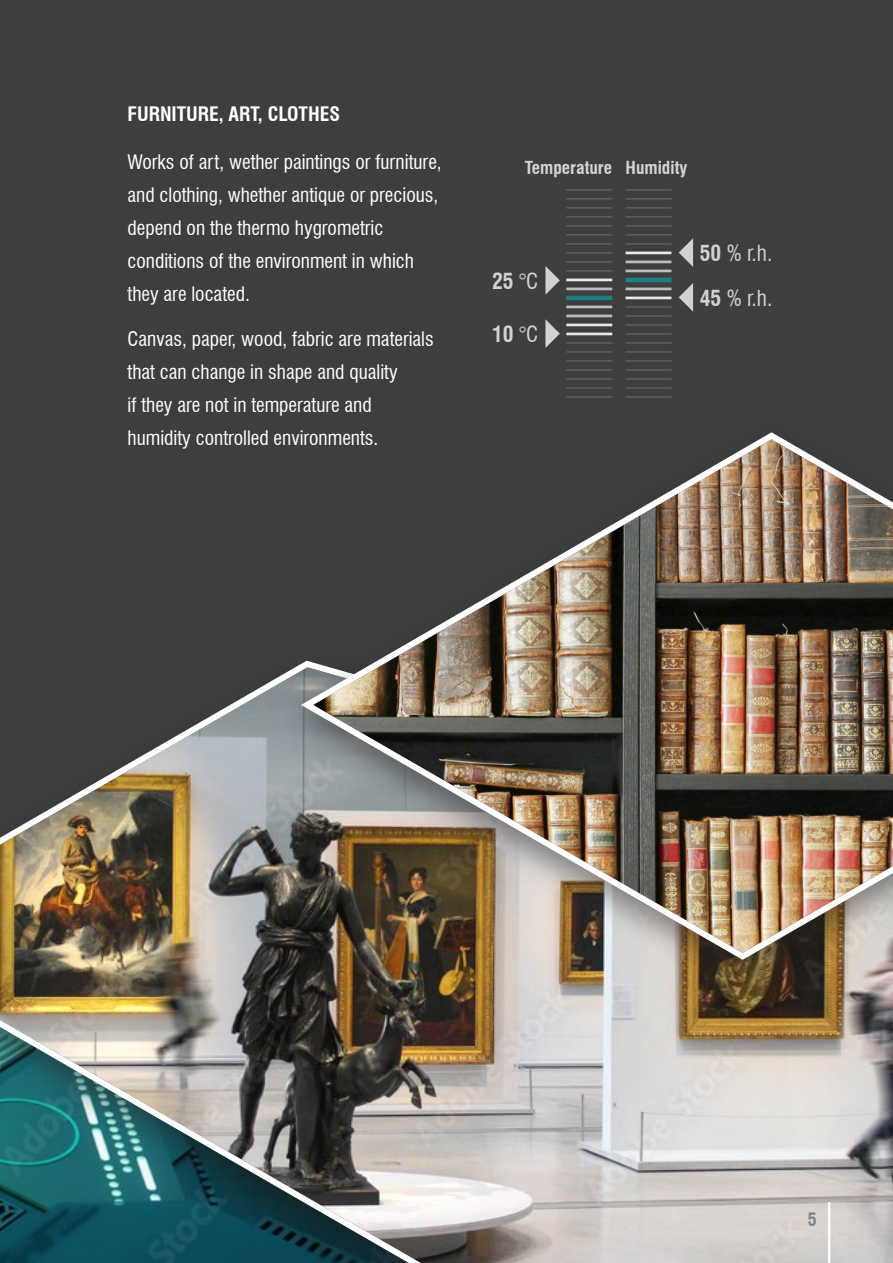
<style>
.page{position:relative;width:893px;height:1263px;background:#fff}
.page>*{position:absolute;margin:0;border:0;box-sizing:border-box;transform-origin:0 0}
.t1{font:condensed 21.6px "Swiss 721 BT";color:#d1d2d4}
.t2{font:700 condensed 21.6px "Swiss 721 BT";color:#d1d2d4}
.t3{font:condensed 19.5px/33px "Swiss 721 BT";color:#fff}
.t4{font:700 condensed 19.5px "Swiss 721 BT";color:#fff}
.t5{font:700 condensed 18px "Swiss 721 BT";color:#808285}
.t6{font:700 condensed 17.55px "Swiss 721 BT";color:#d1d2d4}
.s1{font-weight:400}
.s2{font-weight:700}
</style>
<div class="page">
<img style="left:0;top:0;width:893px;height:1263px">
<hr style="left:566px;top:279px;width:46px;height:2px;background:#e6e7e9">
<hr style="left:566px;top:288px;width:46px;height:2px;background:#bcbdc0">
<hr style="left:566px;top:388px;width:46px;height:1px;background:#6c6d70">
<hr style="left:566px;top:397px;width:46px;height:1px;background:#6c6d70">
<hr style="left:566px;top:226px;width:46px;height:1px;background:#6c6d70">
<hr style="left:566px;top:235px;width:46px;height:1px;background:#6c6d70">
<hr style="left:566px;top:333px;width:46px;height:2px;background:#e6e7e9">
<hr style="left:566px;top:343px;width:46px;height:1px;background:#6c6d70">
<hr style="left:566px;top:262px;width:46px;height:1px;background:#6c6d70">
<hr style="left:566px;top:271px;width:46px;height:1px;background:#6c6d70">
<hr style="left:566px;top:370px;width:46px;height:1px;background:#6c6d70">
<hr style="left:566px;top:379px;width:46px;height:1px;background:#6c6d70">
<hr style="left:566px;top:208px;width:46px;height:1px;background:#6c6d70">
<hr style="left:566px;top:217px;width:46px;height:1px;background:#6c6d70">
<hr style="left:566px;top:315px;width:46px;height:2px;background:#bcbdc0">
<hr style="left:566px;top:324px;width:46px;height:2px;background:#e6e7e9">
<hr style="left:566px;top:244px;width:46px;height:1px;background:#6c6d70">
<hr style="left:566px;top:253px;width:46px;height:1px;background:#6c6d70">
<hr style="left:566px;top:352px;width:46px;height:1px;background:#6c6d70">
<hr style="left:566px;top:361px;width:46px;height:1px;background:#6c6d70">
<hr style="left:566px;top:190px;width:46px;height:1px;background:#6c6d70">
<hr style="left:566px;top:199px;width:46px;height:1px;background:#6c6d70">
<hr style="left:566px;top:296px;width:46px;height:4px;background:#1f7d84">
<hr style="left:566px;top:306px;width:46px;height:2px;background:#bcbdc0">
<hr style="left:625px;top:278px;width:46px;height:4px;background:#1f7d84">
<hr style="left:625px;top:288px;width:46px;height:2px;background:#bcbdc0">
<hr style="left:625px;top:388px;width:46px;height:1px;background:#6c6d70">
<hr style="left:625px;top:397px;width:46px;height:1px;background:#6c6d70">
<hr style="left:625px;top:226px;width:46px;height:1px;background:#6c6d70">
<hr style="left:625px;top:235px;width:46px;height:1px;background:#6c6d70">
<hr style="left:625px;top:334px;width:46px;height:1px;background:#6c6d70">
<hr style="left:625px;top:343px;width:46px;height:1px;background:#6c6d70">
<hr style="left:625px;top:261px;width:46px;height:2px;background:#bcbdc0">
<hr style="left:625px;top:270px;width:46px;height:2px;background:#bcbdc0">
<hr style="left:625px;top:370px;width:46px;height:1px;background:#6c6d70">
<hr style="left:625px;top:379px;width:46px;height:1px;background:#6c6d70">
<hr style="left:625px;top:208px;width:46px;height:1px;background:#6c6d70">
<hr style="left:625px;top:217px;width:46px;height:1px;background:#6c6d70">
<hr style="left:625px;top:316px;width:46px;height:1px;background:#6c6d70">
<hr style="left:625px;top:325px;width:46px;height:1px;background:#6c6d70">
<hr style="left:625px;top:244px;width:46px;height:1px;background:#6c6d70">
<hr style="left:625px;top:252px;width:46px;height:2px;background:#e6e7e9">
<hr style="left:625px;top:352px;width:46px;height:1px;background:#6c6d70">
<hr style="left:625px;top:361px;width:46px;height:1px;background:#6c6d70">
<hr style="left:625px;top:190px;width:46px;height:1px;background:#6c6d70">
<hr style="left:625px;top:199px;width:46px;height:1px;background:#6c6d70">
<hr style="left:625px;top:297px;width:46px;height:2px;background:#e6e7e9">
<hr style="left:625px;top:307px;width:46px;height:1px;background:#6c6d70">
<svg style="left:545px;top:266px;width:15px;height:29px"></svg>
<svg style="left:679px;top:238px;width:14px;height:29px"></svg>
<svg style="left:545px;top:319px;width:15px;height:29px"></svg>
<svg style="left:679px;top:283px;width:14px;height:29px"></svg>
<p class="t4" style="left:128px;top:102px;width:214px">FURNITURE, ART, CLOTHES</p>
<p class="t3" style="left:128px;top:146px;width:316px">Works of art, wether paintings or furniture, and clothing, whether antique or precious, depend on the thermo hygrometric conditions of the environment in which they are located.</p>
<p class="t3" style="left:128px;top:323px;width:308px">Canvas, paper, wood, fabric are materials that can change in shape and quality<br>if they are not in temperature and humidity controlled environments.</p>
<p class="t6" style="left:525px;top:158px;width:164px">Temperature Humidity</p>
<p class="t2" style="left:492px;top:268px;width:48px">25 <span class="s1">°C</span></p>
<p class="t2" style="left:492px;top:321px;width:48px">10 <span class="s1">°C</span></p>
<p class="t1" style="left:700px;top:240px;width:74px"><span class="s2">50</span> % r.h.</p>
<p class="t1" style="left:700px;top:285px;width:74px"><span class="s2">45</span> % r.h.</p>
<p class="t5" style="left:808px;top:1208px;width:10px">5</p>
</div>
